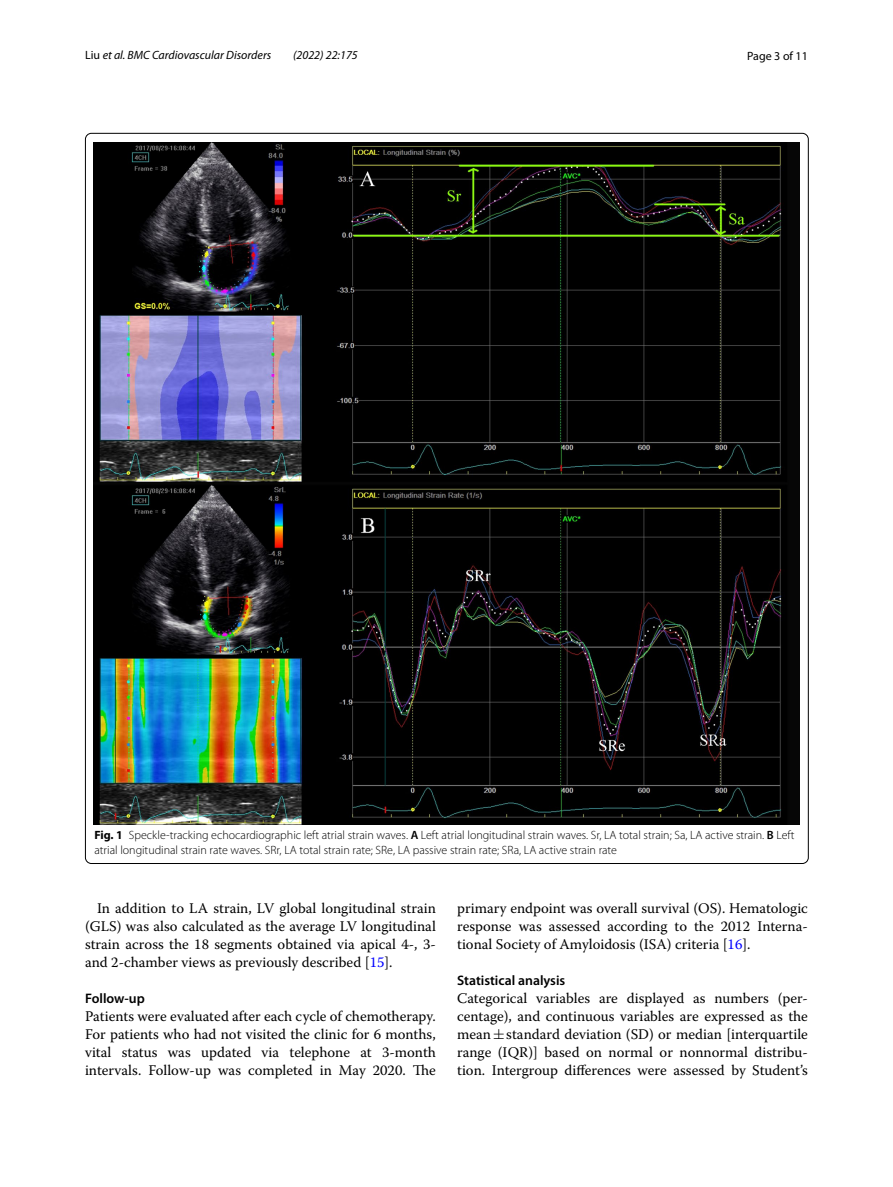
<style>
.page{position:relative;width:893px;height:1187px;background:#fff}
.page>*{position:absolute;margin:0;border:0;box-sizing:border-box;transform-origin:0 0}
.t1{font:14.7px/18px "Warnock Pro";color:#000;text-align:justify}
.t2{font:600 13.8px "Myriad Pro";color:#000}
.t3{font:300 12px/15px "Myriad Pro";color:#000}
.t4{font:italic 12px "Myriad Pro";color:#000}
.t5{font:12px "Myriad Pro";color:#000}
.s1{font-style:normal}
.s2{font-weight:700}
.s3{font-weight:600}
.s4{color:#00f}
.s5{font-family:"MTSY"}
</style>
<div class="page">
<img style="left:94px;top:142px;width:706px;height:682px">
<p class="t4" style="left:85px;top:48px;width:188px"><span class="s1">Liu</span> et al. BMC Cardiovascular Disorders</p>
<p class="t4" style="left:293px;top:48px;width:66px">(2022) 22:175</p>
<p class="t5" style="left:747px;top:48px;width:62px">Page 3 of 11</p>
<p class="t3" style="left:94px;top:827px;width:701px"><span class="s2">Fig. 1</span> Speckle-tracking echocardiographic left atrial strain waves. <span class="s3">A</span> Left atrial longitudinal strain waves. Sr, LA total strain; Sa, LA active strain. <span class="s3">B</span> Left atrial longitudinal strain rate waves. SRr, LA total strain rate; SRe, LA passive strain rate; SRa, LA active strain rate</p>
<p class="t1" style="left:85px;top:899px;width:352px;text-indent:12px">In addition to LA strain, LV global longitudinal strain (GLS) was also calculated as the average LV longitudinal strain across the 18 segments obtained via apical 4-, 3- and 2-chamber views as previously described [<span class="s4">15</span>].</p>
<p class="t2" style="left:85px;top:989px;width:61px">Follow‑up</p>
<p class="t1" style="left:85px;top:1007px;width:352px">Patients were evaluated after each cycle of chemotherapy.<br>For patients who had not visited the clinic for 6 months, vital status was updated via telephone at 3-month intervals. Follow-up was completed in May 2020. The</p>
<p class="t1" style="left:457px;top:899px;width:352px">primary endpoint was overall survival (OS). Hematologic response was assessed according to the 2012 Interna&shy;tional Society of Amyloidosis (ISA) criteria [<span class="s4">16</span>].</p>
<p class="t2" style="left:457px;top:971px;width:110px">Statistical analysis</p>
<p class="t1" style="left:457px;top:989px;width:352px">Categorical variables are displayed as numbers (per&shy;centage), and continuous variables are expressed as the mean<span class="s5">±</span>standard deviation (SD) or median [interquartile range (IQR)] based on normal or nonnormal distribu&shy;tion. Intergroup differences were assessed by Student’s</p>
</div>
